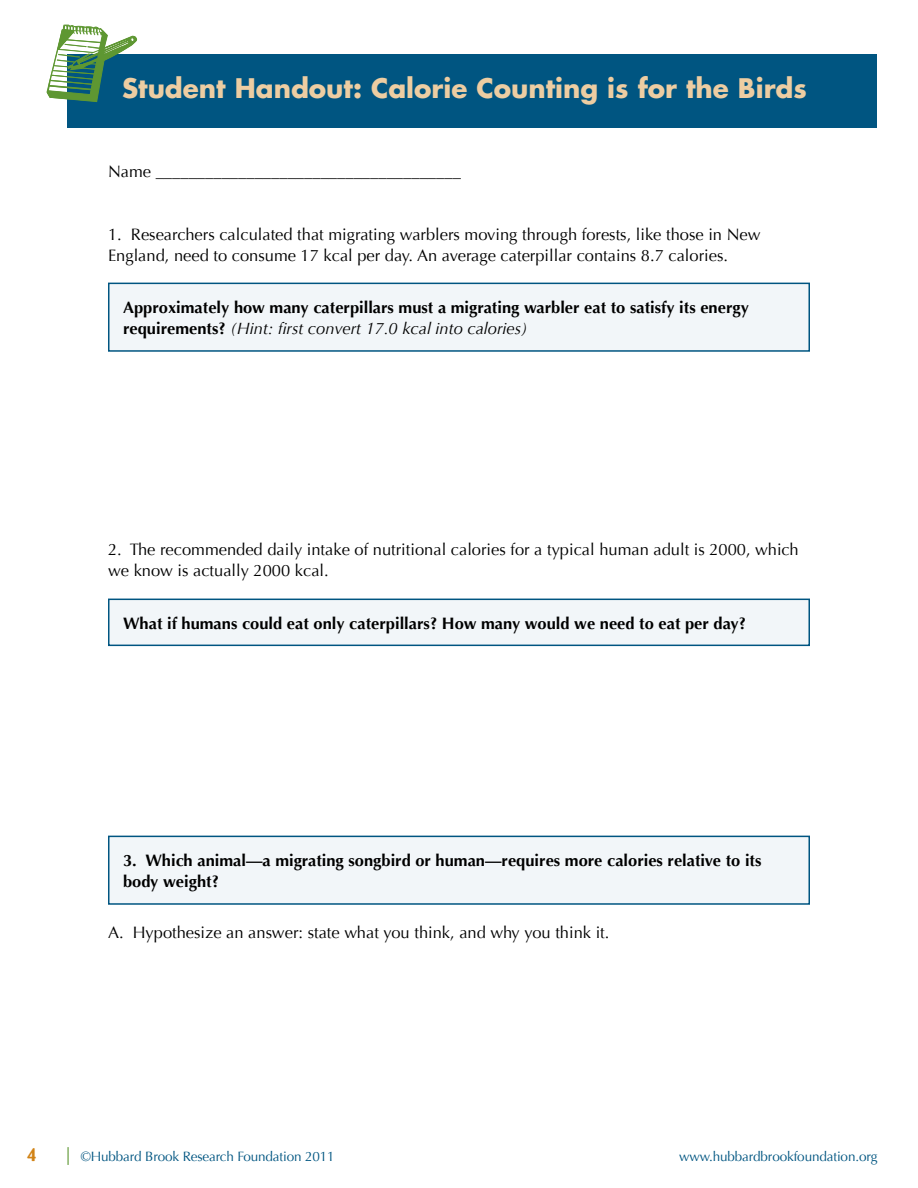
<style>
.page{position:relative;width:918px;height:1188px;background:#fff}
.page>*{position:absolute;margin:0;border:0;box-sizing:border-box;transform-origin:0 0}
.t1{font:700 26.25px "Futura Std";color:#edcda2}
.t2{font:700 18px "Barmeno";color:#d18316}
.t3{font:16.5px/21px "Optima";color:#000}
.t4{font:700 16.5px/21px "Optima";color:#000}
.t5{font:13.5px "Optima";letter-spacing:-.01em;color:#005581}
.s1{font-weight:400;font-style:italic}
</style>
<div class="page">
<svg style="left:67px;top:1147px;width:2px;height:18px"></svg>
<div style="left:68px;top:54px;width:810px;height:73px;background:#005581"></div>
<svg style="left:46px;top:25px;width:91px;height:77px"></svg>
<div style="left:108px;top:283px;width:702px;height:69px;background:#f2f6f9;border:2px solid #005581"></div>
<div style="left:108px;top:599px;width:702px;height:47px;background:#f2f6f9;border:2px solid #005581"></div>
<div style="left:108px;top:836px;width:702px;height:69px;background:#f2f6f9;border:2px solid #005581"></div>
<h1 class="t1" style="left:122px;top:71px;width:686px">Student Handout: Calorie Counting is for the Birds</h1>
<p class="t3" style="left:108px;top:161px;width:354px">Name _____________________________________</p>
<p class="t3" style="left:108px;top:224px;width:654px">1. Researchers calculated that migrating warblers moving through forests, like those in New<br>England, need to consume 17 kcal per day. An average caterpillar contains 8.7 calories.</p>
<p class="t4" style="left:123px;top:297px;width:627px">Approximately how many caterpillars must a migrating warbler eat to satisfy its energy requirements? <span class="s1">(Hint: first convert 17.0 kcal into calories)</span></p>
<p class="t3" style="left:108px;top:539px;width:692px">2. The recommended daily intake of nutritional calories for a typical human adult is 2000, which we know is actually 2000 kcal.</p>
<p class="t4" style="left:123px;top:613px;width:624px">What if humans could eat only caterpillars? How many would we need to eat per day?</p>
<p class="t4" style="left:123px;top:850px;width:640px">3. Which animal—a migrating songbird or human—requires more calories relative to its body weight?</p>
<p class="t3" style="left:108px;top:922px;width:503px">A. Hypothesize an answer: state what you think, and why you think it.</p>
<p class="t2" style="left:27px;top:1144px;width:11px">4</p>
<p class="t5" style="left:81px;top:1149px;width:255px">©Hubbard Brook Research Foundation 2011</p>
<p class="t5" style="left:679px;top:1149px;width:200px">www.hubbardbrookfoundation.org</p>
</div>
